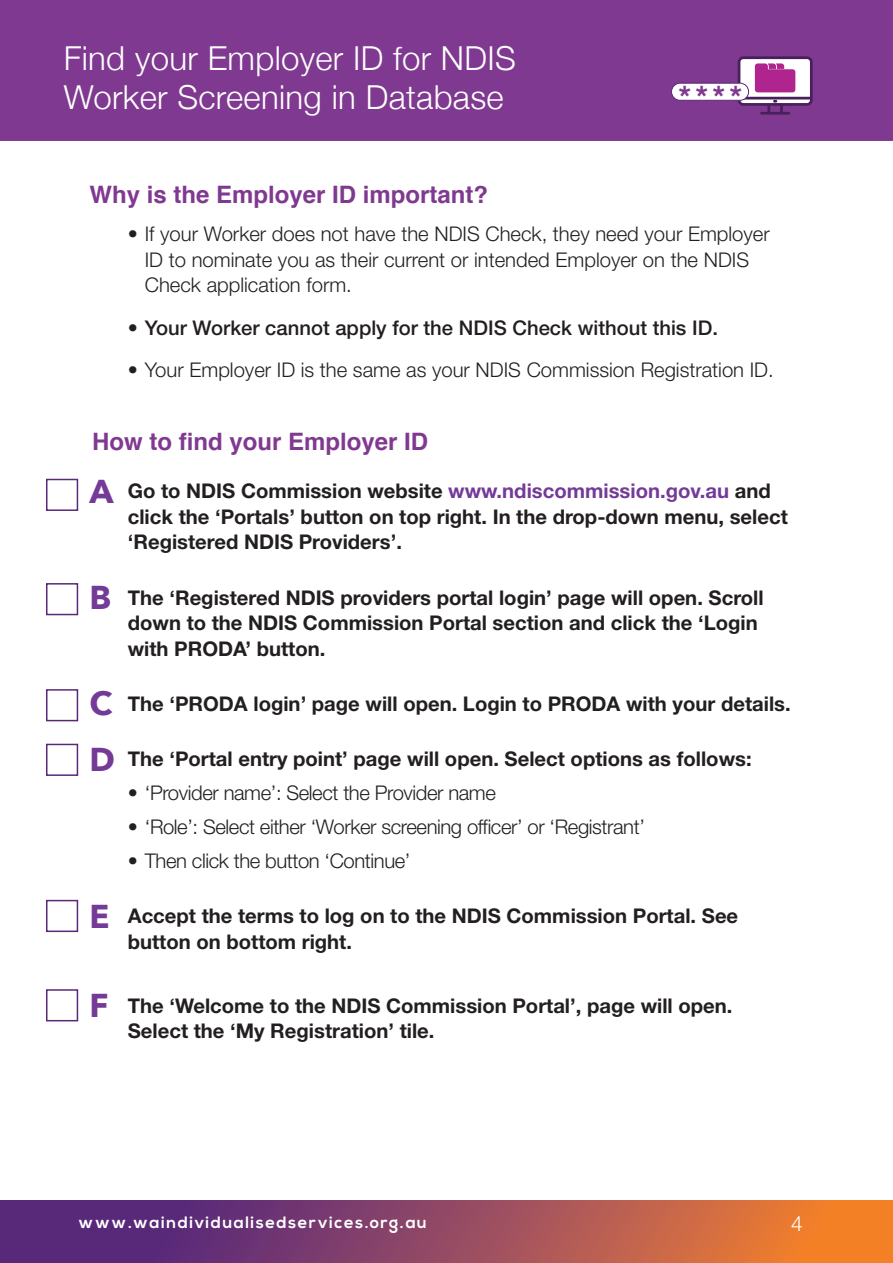
<style>
.page{position:relative;width:893px;height:1263px;background:#fff}
.page>*{position:absolute;margin:0;border:0;box-sizing:border-box;transform-origin:0 0}
.Bold_sub_2{font:300 33px/39px "Helvetica Neue";letter-spacing:.01em;color:#fff}
.Main_text{font:700 31.05px "Helvetica Neue LT Std";color:#803990}
.Sub_Head{font:700 24px "Helvetica";color:#803990}
.t1{font:300 21px "Helvetica Neue LT Std";color:#fff}
.Bold{font:700 20.25px/25.5px "Helvetica Neue LT Std";color:#231f20}
.Bullet_list{font:300 20.25px/25.5px "Helvetica Neue LT Std";color:#231f20}
.List_normal{font:300 20.25px "Helvetica Neue LT Std";letter-spacing:-.02em;color:#231f20}
.Bullet_list-2{font:500 20.25px "Helvetica Neue LT Std";color:#231f20}
.t2{font:700 16.5px "Nexa";letter-spacing:.09em;color:#fff}
.s1{font-weight:300}
.s2{font-family:"Avenir Next";font-size:33px;color:#743a97}
.s3{color:#743a97}
</style>
<div class="page">
<svg style="left:0;top:1200px;width:893px;height:63px;background:#9a4d5c"></svg>
<div style="left:0;top:0;width:893px;height:141px;background:#803990"></div>
<div style="left:46px;top:479px;width:32px;height:32px;border:2px solid #592979"></div>
<div style="left:46px;top:744px;width:32px;height:32px;border:2px solid #592979"></div>
<div style="left:46px;top:583px;width:32px;height:32px;border:2px solid #592979"></div>
<div style="left:46px;top:900px;width:32px;height:32px;border:2px solid #592979"></div>
<div style="left:46px;top:689px;width:32px;height:32px;border:2px solid #592979"></div>
<div style="left:46px;top:989px;width:32px;height:32px;border:2px solid #592979"></div>
<svg style="left:738px;top:56px;width:75px;height:59px"></svg>
<div style="left:671px;top:83px;width:78px;height:17px;background:#fff;border-radius:9px"></div>
<div style="left:671px;top:83px;width:78px;height:18px;border:1px solid #592979;border-radius:9px"></div>
<p class="Bold_sub_2" style="left:64px;top:38px;width:454px">Find your Employer ID for NDIS<br>Worker Screening in Database</p>
<p class="Main_text" style="left:678px;top:78px;width:65px">****</p>
<h1 class="Sub_Head" style="left:90px;top:175px;width:400px">Why is the Employer ID important?</h1>
<p class="Bullet_list" style="left:145px;top:221px;width:626px;text-indent:-17px">• If your Worker does not have the NDIS Check, they need your Employer<br>ID to nominate you as their current or intended Employer on the NDIS<br>Check application form.</p>
<p class="Bullet_list-2" style="left:128px;top:315px;width:592px"><span class="s1">•</span> Your Worker cannot apply for the NDIS Check without this ID.</p>
<p class="Bullet_list" style="left:128px;top:357px;width:647px">• Your Employer ID is the same as your NDIS Commission Registration ID.</p>
<h1 class="Sub_Head" style="left:92px;top:422px;width:338px">How to find your Employer ID</h1>
<p class="Bold" style="left:128px;top:478px;width:661px;text-indent:-38px"><span class="s2">A</span> Go to NDIS Commission website <span class="s3">www.ndiscommission.gov.au</span> and click the ‘Portals’ button on top right. In the drop-down menu, select ‘Registered NDIS Providers’.</p>
<p class="Bold" style="left:128px;top:584px;width:637px;text-indent:-38px"><span class="s2">B</span> The ‘Registered NDIS providers portal login’ page will open. Scroll down to the NDIS Commission Portal section and click the ‘Login with PRODA’ button.</p>
<p class="Bold" style="left:90px;top:690px;width:703px"><span class="s2">C</span> The ‘PRODA login’ page will open. Login to PRODA with your details.</p>
<p class="Bold" style="left:90px;top:746px;width:664px"><span class="s2">D</span> The ‘Portal entry point’ page will open. Select options as follows:</p>
<p class="List_normal" style="left:128px;top:780px;width:370px">• ‘Provider name’: Select the Provider name</p>
<p class="List_normal" style="left:128px;top:814px;width:519px">• ‘Role’: Select either ‘Worker screening officer’ or ‘Registrant’</p>
<p class="List_normal" style="left:128px;top:848px;width:284px">• Then click the button ‘Continue’</p>
<p class="Bold" style="left:128px;top:903px;width:612px;text-indent:-38px"><span class="s2">E</span> Accept the terms to log on to the NDIS Commission Portal. See button on bottom right.</p>
<p class="Bold" style="left:128px;top:992px;width:606px;text-indent:-38px"><span class="s2">F</span> The ‘Welcome to the NDIS Commission Portal’, page will open.<br>Select the ‘My Registration’ tile.</p>
<p class="t2" style="left:79px;top:1213px;width:350px">www.waindividualisedservices.org.au</p>
<p class="t1" style="left:791px;top:1210px;width:13px">4</p>
</div>
